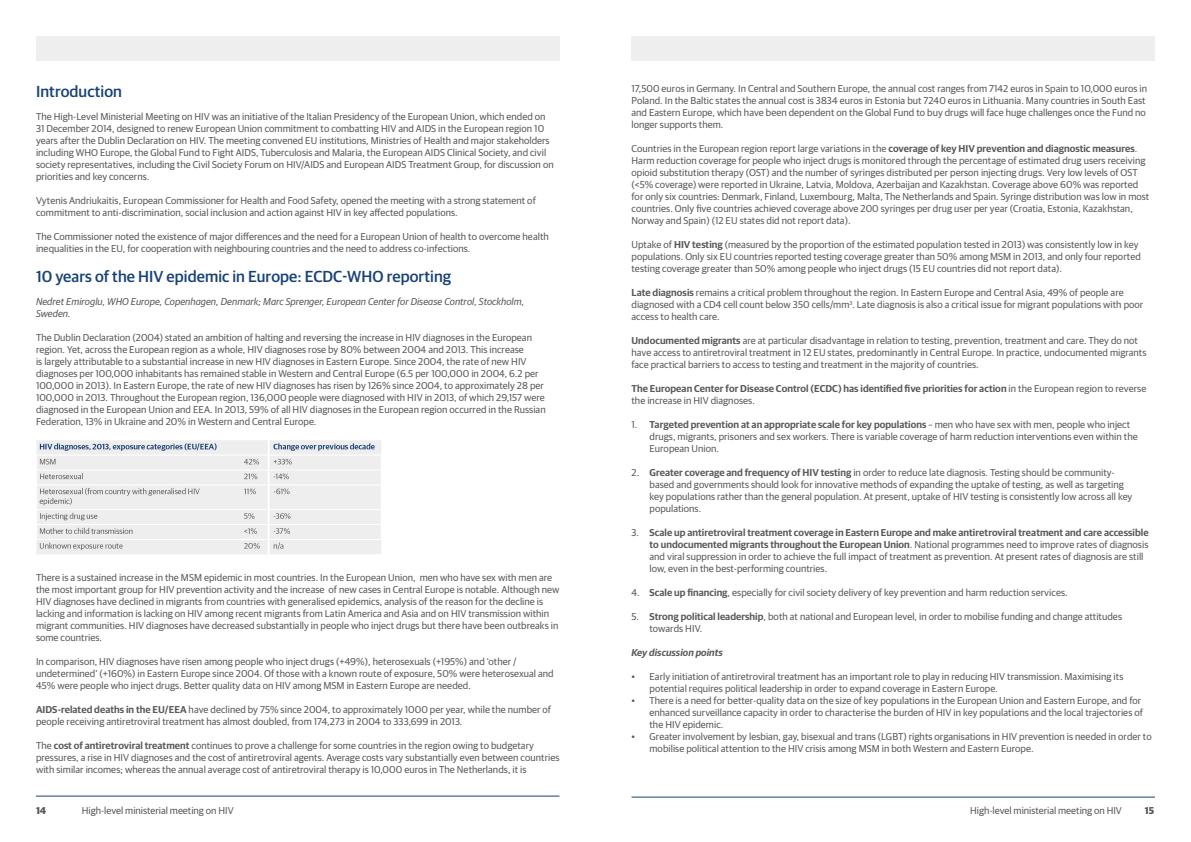
<style>
.page{position:relative;width:1191px;height:842px;background:#fff}
.page>*{position:absolute;margin:0;border:0;box-sizing:border-box;transform-origin:0 0}
.t1{font:500 16px "Guardian Sans";letter-spacing:.005em;color:#184275}
.t2{font:10px/12px "Guardian Sans";letter-spacing:.005em;color:#58595b}
.t3{font:600 10px/12px "Guardian Sans";letter-spacing:.005em;color:#58595b}
.t4{font:italic 10px/12px "Guardian Sans";letter-spacing:.005em;color:#58595b}
.t5{font:italic 600 10px "Guardian Sans";letter-spacing:.005em;color:#58595b}
.t6{font:700 10px "Guardian Sans";color:#58595b}
.s1{font-weight:600}
.s2{font-weight:400}
</style>
<div class="page">
<div style="left:36px;top:36px;width:523px;height:24px;background:#efeeef"></div>
<div style="left:631px;top:36px;width:524px;height:24px;background:#efeeef"></div>
<hr style="left:36px;top:796px;width:523px;height:1px;background:#184275">
<hr style="left:631px;top:797px;width:524px;height:1px;background:#184275">
<img style="left:37px;top:440px;width:344px;height:114px">
<h1 class="t1" style="left:36px;top:79px;width:87px">Introduction</h1>
<p class="t2" style="left:36px;top:109px;width:519px">The High-Level Ministerial Meeting on HIV was an initiative of the Italian Presidency of the European Union, which ended on 31 December 2014, designed to renew European Union commitment to combatting HIV and AIDS in the European region 10 years after the Dublin Declaration on HIV. The meeting convened EU institutions, Ministries of Health and major stakeholders including WHO Europe, the Global Fund to Fight AIDS, Tuberculosis and Malaria, the European AIDS Clinical Society, and civil society representatives, including the Civil Society Forum on HIV/AIDS and European AIDS Treatment Group, for discussion on priorities and key concerns.</p>
<p class="t2" style="left:36px;top:193px;width:501px">Vytenis Andriukaitis, European Commissioner for Health and Food Safety, opened the meeting with a strong statement of commitment to anti-discrimination, social inclusion and action against HIV in key affected populations.</p>
<p class="t2" style="left:36px;top:229px;width:514px">The Commissioner noted the existence of major differences and the need for a European Union of health to overcome health inequalities in the EU, for cooperation with neighbouring countries and the need to address co-infections.</p>
<h1 class="t1" style="left:36px;top:264px;width:417px">10 years of the HIV epidemic in Europe: ECDC-WHO reporting</h1>
<p class="t4" style="left:36px;top:294px;width:490px">Nedret Emiroglu, WHO Europe, Copenhagen, Denmark; Marc Sprenger, European Center for Disease Control, Stockholm,<br>Sweden.</p>
<p class="t2" style="left:36px;top:330px;width:511px">The Dublin Declaration (2004) stated an ambition of halting and reversing the increase in HIV diagnoses in the European region. Yet, across the European region as a whole, HIV diagnoses rose by 80% between 2004 and 2013. This increase<br>is largely attributable to a substantial increase in new HIV diagnoses in Eastern Europe. Since 2004, the rate of new HIV diagnoses per 100,000 inhabitants has remained stable in Western and Central Europe (6.5 per 100,000 in 2004, 6.2 per 100,000 in 2013). In Eastern Europe, the rate of new HIV diagnoses has risen by 126% since 2004, to approximately 28 per 100,000 in 2013. Throughout the European region, 136,000 people were diagnosed with HIV in 2013, of which 29,157 were diagnosed in the European Union and EEA. In 2013, 59% of all HIV diagnoses in the European region occurred in the Russian Federation, 13% in Ukraine and 20% in Western and Central Europe.</p>
<p class="t2" style="left:36px;top:570px;width:525px">There is a sustained increase in the MSM epidemic in most countries. In the European Union, men who have sex with men are the most important group for HIV prevention activity and the increase of new cases in Central Europe is notable. Although new HIV diagnoses have declined in migrants from countries with generalised epidemics, analysis of the reason for the decline is lacking and information is lacking on HIV among recent migrants from Latin America and Asia and on HIV transmission within migrant communities. HIV diagnoses have decreased substantially in people who inject drugs but there have been outbreaks in some countries.</p>
<p class="t2" style="left:36px;top:654px;width:519px">In comparison, HIV diagnoses have risen among people who inject drugs (+49%), heterosexuals (+195%) and ‘other / undetermined’ (+160%) in Eastern Europe since 2004. Of those with a known route of exposure, 50% were heterosexual and<br>45% were people who inject drugs. Better quality data on HIV among MSM in Eastern Europe are needed.</p>
<p class="t2" style="left:36px;top:702px;width:516px"><span class="s1">AIDS-related deaths in the EU/EEA</span> have declined by 75% since 2004, to approximately 1000 per year, while the number of people receiving antiretroviral treatment has almost doubled, from 174,273 in 2004 to 333,699 in 2013.</p>
<p class="t2" style="left:36px;top:738px;width:525px">The <span class="s1">cost of antiretroviral treatment</span> continues to prove a challenge for some countries in the region owing to budgetary pressures, a rise in HIV diagnoses and the cost of antiretroviral agents. Average costs vary substantially even between countries with similar incomes; whereas the annual average cost of antiretroviral therapy is 10,000 euros in The Netherlands, it is</p>
<p class="t2" style="left:631px;top:82px;width:517px">17,500 euros in Germany. In Central and Southern Europe, the annual cost ranges from 7142 euros in Spain to 10,000 euros in Poland. In the Baltic states the annual cost is 3834 euros in Estonia but 7240 euros in Lithuania. Many countries in South East and Eastern Europe, which have been dependent on the Global Fund to buy drugs will face huge challenges once the Fund no longer supports them.</p>
<p class="t2" style="left:631px;top:142px;width:519px">Countries in the European region report large variations in the <span class="s1">coverage of key HIV prevention and diagnostic measures</span>.<br>Harm reduction coverage for people who inject drugs is monitored through the percentage of estimated drug users receiving opioid substitution therapy (OST) and the number of syringes distributed per person injecting drugs. Very low levels of OST (&lt;5% coverage) were reported in Ukraine, Latvia, Moldova, Azerbaijan and Kazakhstan. Coverage above 60% was reported for only six countries: Denmark, Finland, Luxembourg, Malta, The Netherlands and Spain. Syringe distribution was low in most countries. Only five countries achieved coverage above 200 syringes per drug user per year (Croatia, Estonia, Kazakhstan, Norway and Spain) (12 EU states did not report data).</p>
<p class="t2" style="left:631px;top:238px;width:511px">Uptake of <span class="s1">HIV testing</span> (measured by the proportion of the estimated population tested in 2013) was consistently low in key populations. Only six EU countries reported testing coverage greater than 50% among MSM in 2013, and only four reported testing coverage greater than 50% among people who inject drugs (15 EU countries did not report data).</p>
<p class="t2" style="left:631px;top:286px;width:513px"><span class="s1">Late diagnosis</span> remains a critical problem throughout the region. In Eastern Europe and Central Asia, 49% of people are diagnosed with a CD4 cell count below 350 cells/mm<sup>3</sup>. Late diagnosis is also a critical issue for migrant populations with poor access to health care.</p>
<p class="t2" style="left:631px;top:334px;width:516px"><span class="s1">Undocumented migrants</span> are at particular disadvantage in relation to testing, prevention, treatment and care. They do not have access to antiretroviral treatment in 12 EU states, predominantly in Central Europe. In practice, undocumented migrants face practical barriers to access to testing and treatment in the majority of countries.</p>
<p class="t3" style="left:631px;top:382px;width:516px">The European Center for Disease Control (ECDC) has identified five priorities for action <span class="s2">in the European region to reverse the increase in HIV diagnoses.</span></p>
<p class="t2" style="left:649px;top:418px;width:490px;text-indent:-18px">1. <span class="s1">Targeted prevention at an appropriate scale for key populations</span> – men who have sex with men, people who inject drugs, migrants, prisoners and sex workers. There is variable coverage of harm reduction interventions even within the<br>European Union.</p>
<p class="t2" style="left:649px;top:466px;width:484px;text-indent:-18px">2. <span class="s1">Greater coverage and frequency of HIV testing</span> in order to reduce late diagnosis. Testing should be community&shy;based and governments should look for innovative methods of expanding the uptake of testing, as well as targeting key populations rather than the general population. At present, uptake of HIV testing is consistently low across all key populations.</p>
<p class="t2" style="left:649px;top:526px;width:500px;text-indent:-18px">3. <span class="s1">Scale up antiretroviral treatment coverage in Eastern Europe and make antiretroviral treatment and care accessible to undocumented migrants throughout the European Union</span>. National programmes need to improve rates of diagnosis and viral suppression in order to achieve the full impact of treatment as prevention. At present rates of diagnosis are still low, even in the best-performing countries.</p>
<p class="t2" style="left:631px;top:586px;width:438px">4. <span class="s1">Scale up financing</span>, especially for civil society delivery of key prevention and harm reduction services.</p>
<p class="t2" style="left:649px;top:610px;width:474px;text-indent:-18px">5. <span class="s1">Strong political leadership</span>, both at national and European level, in order to mobilise funding and change attitudes towards HIV.</p>
<p class="t5" style="left:631px;top:645px;width:93px">Key discussion points</p>
<p class="t2" style="left:649px;top:670px;width:475px;text-indent:-18px">• Early initiation of antiretroviral treatment has an important role to play in reducing HIV transmission. Maximising its potential requires political leadership in order to expand coverage in Eastern Europe.</p>
<p class="t2" style="left:649px;top:694px;width:495px;text-indent:-18px">• There is a need for better-quality data on the size of key populations in the European Union and Eastern Europe, and for enhanced surveillance capacity in order to characterise the burden of HIV in key populations and the local trajectories of the HIV epidemic.</p>
<p class="t2" style="left:649px;top:730px;width:504px;text-indent:-18px">• Greater involvement by lesbian, gay, bisexual and trans (LGBT) rights organisations in HIV prevention is needed in order to mobilise political attention to the HIV crisis among MSM in both Western and Eastern Europe.</p>
<p class="t6" style="left:36px;top:803px;width:12px">14</p>
<p class="t2" style="left:82px;top:804px;width:153px">High-level ministerial meeting on HIV</p>
<p class="t2" style="left:970px;top:804px;width:153px">High-level ministerial meeting on HIV</p>
<p class="t6" style="left:1145px;top:803px;width:11px">15</p>
</div>
